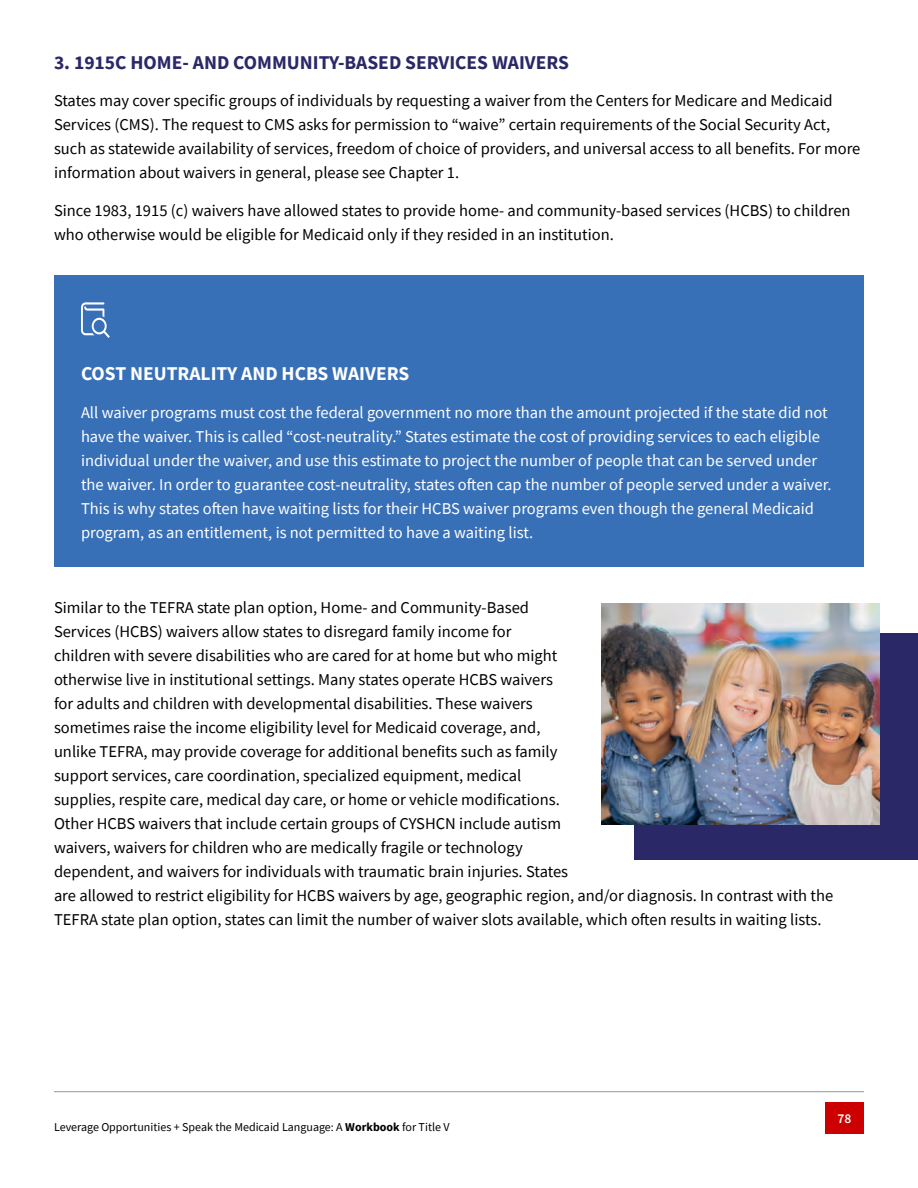
<style>
.page{position:relative;width:918px;height:1188px;background:#fff}
.page>*{position:absolute;margin:0;border:0;box-sizing:border-box;transform-origin:0 0}
.t1{font:700 19.5px "Source Sans Pro";color:#2b2868}
.t2{font:700 19.5px "Source Sans Pro";color:#fff}
.Body_text{font:16.5px/24px "Source Sans Pro";color:#000}
.Body_text-2{font:16.5px/24px "Source Sans Pro";color:#fff}
.t3{font:600 13.5px "Source Sans Pro";color:#fff}
.t4{font:12px "Source Sans Pro";color:#000}
.s1{font-weight:700}
</style>
<div class="page">
<div style="left:825px;top:1103px;width:39px;height:31px;background:#c00"></div>
<hr style="left:54px;top:1091px;width:810px;height:1px;background:#939598">
<div style="left:54px;top:275px;width:810px;height:292px;background:#3870b8"></div>
<svg style="left:81px;top:302px;width:29px;height:36px"></svg>
<div style="left:634px;top:633px;width:284px;height:226px;background:#2b2868"></div>
<img style="left:602px;top:604px;width:277px;height:220px">
<h1 class="t1" style="left:54px;top:49px;width:516px">3. 1915C HOME- AND COMMUNITY-BASED SERVICES WAIVERS</h1>
<p class="Body_text" style="left:54px;top:89px;width:808px">States may cover specific groups of individuals by requesting a waiver from the Centers for Medicare and Medicaid Services (CMS). The request to CMS asks for permission to “waive” certain requirements of the Social Security Act, such as statewide availability of services, freedom of choice of providers, and universal access to all benefits. For more information about waivers in general, please see Chapter 1.</p>
<p class="Body_text" style="left:54px;top:198px;width:798px">Since 1983, 1915 (c) waivers have allowed states to provide home- and community-based services (HCBS) to children who otherwise would be eligible for Medicaid only if they resided in an institution.</p>
<h1 class="t2" style="left:81px;top:360px;width:330px">COST NEUTRALITY AND HCBS WAIVERS</h1>
<p class="Body_text-2" style="left:81px;top:400px;width:752px">All waiver programs must cost the federal government no more than the amount projected if the state did not have the waiver. This is called “cost-neutrality.” States estimate the cost of providing services to each eligible individual under the waiver, and use this estimate to project the number of people that can be served under the waiver. In order to guarantee cost-neutrality, states often cap the number of people served under a waiver.<br>This is why states often have waiting lists for their HCBS waiver programs even though the general Medicaid program, as an entitlement, is not permitted to have a waiting list.</p>
<p class="Body_text" style="left:54px;top:596px;width:781px">Similar to the TEFRA state plan option, Home- and Community-Based<br>Services (HCBS) waivers allow states to disregard family income for<br>children with severe disabilities who are cared for at home but who might<br>otherwise live in institutional settings. Many states operate HCBS waivers<br>for adults and children with developmental disabilities. These waivers<br>sometimes raise the income eligibility level for Medicaid coverage, and,<br>unlike TEFRA, may provide coverage for additional benefits such as family<br>support services, care coordination, specialized equipment, medical<br>supplies, respite care, medical day care, or home or vehicle modifications.<br>Other HCBS waivers that include certain groups of CYSHCN include autism<br>waivers, waivers for children who are medically fragile or technology<br>dependent, and waivers for individuals with traumatic brain injuries. States<br>are allowed to restrict eligibility for HCBS waivers by age, geographic region, and/or diagnosis. In contrast with the TEFRA state plan option, states can limit the number of waiver slots available, which often results in waiting lists.</p>
<p class="t4" style="left:54px;top:1120px;width:397px">Leverage Opportunities + Speak the Medicaid Language: A <span class="s1">Workbook</span> for Title V</p>
<p class="t3" style="left:838px;top:1110px;width:15px">78</p>
</div>
